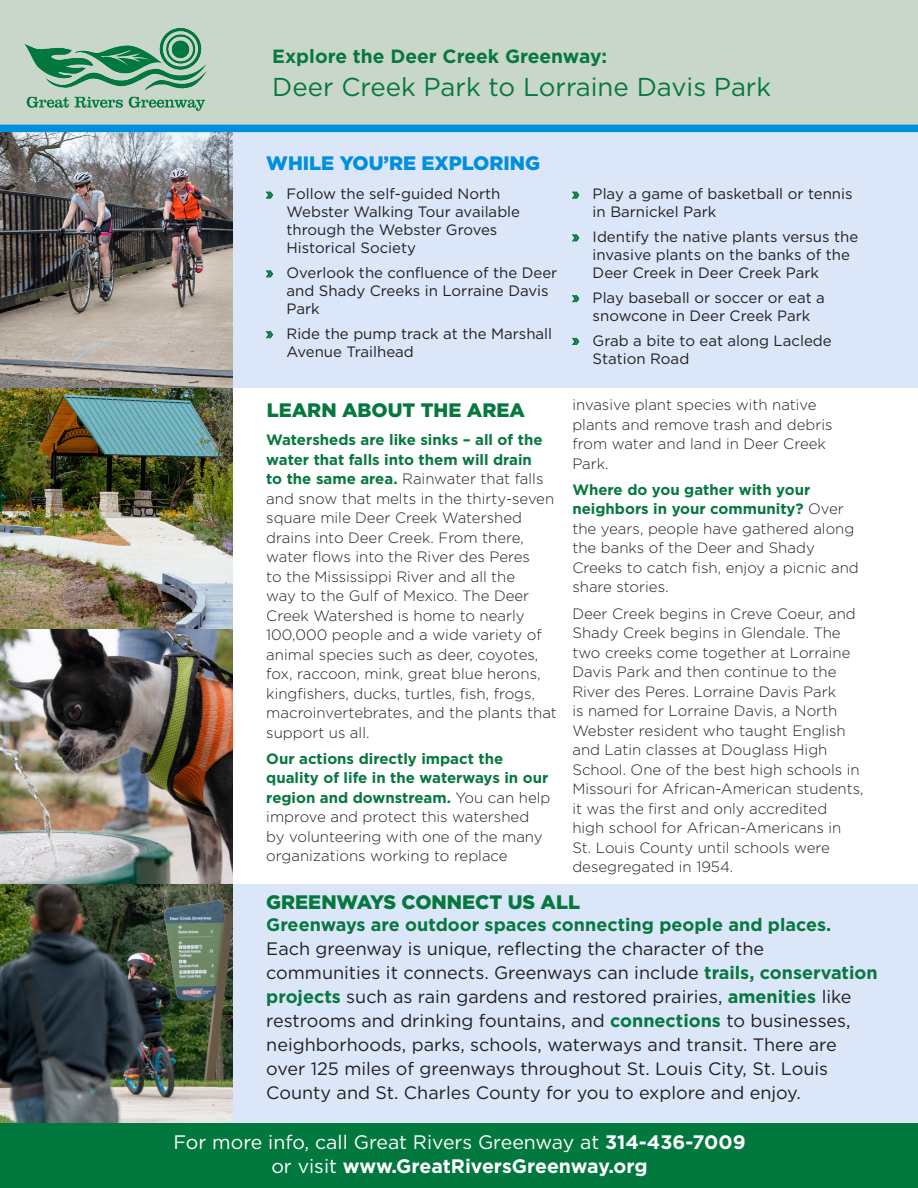
<style>
.page{position:relative;width:918px;height:1188px;background:#fff}
.page>*{position:absolute;margin:0;border:0;box-sizing:border-box;transform-origin:0 0}
.t1{font:25.8px "Gotham";color:#07783f}
.t2{font:19.5px "Gotham";color:#fff}
.t3{font:900 19.5px "Gotham";color:#06783f}
.t4{font:700 19.5px "Gotham";color:#fff}
.t5{font:900 19.5px "Gotham";color:#008fde}
.t6{font:700 19.2px "Gotham";color:#07783f}
.t7{font:18px/24px "Gotham";color:#231f20}
.t8{font:300 15px/19.5px "Gotham";color:#231f20}
.t9{font:15px/18px "Gotham";color:#231f20}
.s1{font-family:"Myriad Pro";font-size:16.5px;color:#07783f}
.s2{font-weight:700;color:#07783f}
.s3{font-weight:700}
.s4{font-weight:400}
</style>
<div class="page">
<div style="left:207px;top:132px;width:711px;height:256px;background:#dbe6f9"></div>
<img style="left:0;top:388px;width:232px;height:242px">
<div style="left:207px;top:884px;width:711px;height:287px;background:#dbe6f9"></div>
<img style="left:0;top:132px;width:232px;height:256px">
<img style="left:0;top:630px;width:232px;height:254px">
<img style="left:0;top:884px;width:232px;height:240px">
<div style="left:0;top:0;width:918px;height:132px;background:#c8d7ca"></div>
<img style="left:25px;top:28px;width:182px;height:84px">
<svg style="left:265px;top:192px;width:8px;height:7px"></svg>
<svg style="left:265px;top:270px;width:8px;height:8px"></svg>
<svg style="left:265px;top:331px;width:8px;height:7px"></svg>
<svg style="left:572px;top:192px;width:8px;height:7px"></svg>
<svg style="left:572px;top:234px;width:8px;height:8px"></svg>
<svg style="left:572px;top:295px;width:8px;height:7px"></svg>
<svg style="left:572px;top:338px;width:8px;height:7px"></svg>
<div style="left:0;top:1124px;width:918px;height:64px;background:#00783e"></div>
<p class="t6" style="left:272px;top:43px;width:336px">Explore the Deer Creek Greenway:</p>
<p class="t1" style="left:272px;top:70px;width:500px">Deer Creek Park to Lorraine Davis Park</p>
<p class="t5" style="left:266px;top:150px;width:275px">WHILE YOU’RE EXPLORING</p>
<p class="t9" style="left:287px;top:185px;width:235px;text-indent:-20px"><span class="s1">»</span> Follow the self-guided North<br>Webster Walking Tour available through the Webster Groves<br>Historical Society</p>
<p class="t9" style="left:287px;top:263px;width:272px;text-indent:-20px"><span class="s1">»</span> Overlook the confluence of the Deer and Shady Creeks in Lorraine Davis<br>Park</p>
<p class="t9" style="left:287px;top:324px;width:267px;text-indent:-20px"><span class="s1">»</span> Ride the pump track at the Marshall<br>Avenue Trailhead</p>
<p class="t3" style="left:267px;top:397px;width:260px">LEARN ABOUT THE AREA</p>
<p class="t8" style="left:266px;top:430px;width:292px"><span class="s2">Watersheds are like sinks – all of the water that falls into them will drain<br>to the same area.</span> Rainwater that falls and snow that melts in the thirty-seven square mile Deer Creek Watershed drains into Deer Creek. From there, water flows into the River des Peres<br>to the Mississippi River and all the<br>way to the Gulf of Mexico. The Deer Creek Watershed is home to nearly 100,000 people and a wide variety of animal species such as deer, coyotes, fox, raccoon, mink, great blue herons, kingfishers, ducks, turtles, fish, frogs, macroinvertebrates, and the plants that support us all.</p>
<p class="t8" style="left:266px;top:748px;width:286px"><span class="s2">Our actions directly impact the quality of life in the waterways in our region and downstream.</span> You can help improve and protect this watershed by volunteering with one of the many organizations working to replace</p>
<p class="t9" style="left:593px;top:185px;width:261px;text-indent:-20px"><span class="s1">»</span> Play a game of basketball or tennis in Barnickel Park</p>
<p class="t9" style="left:593px;top:227px;width:267px;text-indent:-20px"><span class="s1">»</span> Identify the native plants versus the invasive plants on the banks of the<br>Deer Creek in Deer Creek Park</p>
<p class="t9" style="left:572px;top:288px;width:254px;text-align:center"><span class="s1">»</span> Play baseball or soccer or eat a snowcone in Deer Creek Park</p>
<p class="t9" style="left:593px;top:331px;width:241px;text-indent:-20px"><span class="s1">»</span> Grab a bite to eat along Laclede<br>Station Road</p>
<p class="t8" style="left:572px;top:395px;width:262px">invasive plant species with native plants and remove trash and debris from water and land in Deer Creek<br>Park.</p>
<p class="t8" style="left:572px;top:479px;width:288px"><span class="s2">Where do you gather with your neighbors in your community?</span> Over the years, people have gathered along the banks of the Deer and Shady<br>Creeks to catch fish, enjoy a picnic and share stories.</p>
<p class="t8" style="left:572px;top:603px;width:293px">Deer Creek begins in Creve Coeur, and Shady Creek begins in Glendale. The two creeks come together at Lorraine Davis Park and then continue to the River des Peres. Lorraine Davis Park<br>is named for Lorraine Davis, a North Webster resident who taught English and Latin classes at Douglass High School. One of the best high schools in Missouri for African-American students, it was the first and only accredited<br>high school for African-Americans in St. Louis County until schools were desegregated in 1954.</p>
<p class="t3" style="left:266px;top:889px;width:315px">GREENWAYS CONNECT US ALL</p>
<p class="t7" style="left:266px;top:912px;width:613px"><span class="s2">Greenways are outdoor spaces connecting people and places.<br></span>Each greenway is unique, reflecting the character of the communities it connects. Greenways can include <span class="s2">trails, conservation projects</span> such as rain gardens and restored prairies, <span class="s2">amenities</span> like restrooms and drinking fountains, and <span class="s2">connections</span> to businesses, neighborhoods, parks, schools, waterways and transit. There are over 125 miles of greenways throughout St. Louis City, St. Louis County and St. Charles County for you to explore and enjoy.</p>
<p class="t2" style="left:173px;top:1130px;width:574px">For more info, call Great Rivers Greenway at <span class="s3">314-436-7009</span></p>
<p class="t4" style="left:271px;top:1153px;width:378px"><span class="s4">or visit</span> www.GreatRiversGreenway.org</p>
</div>
